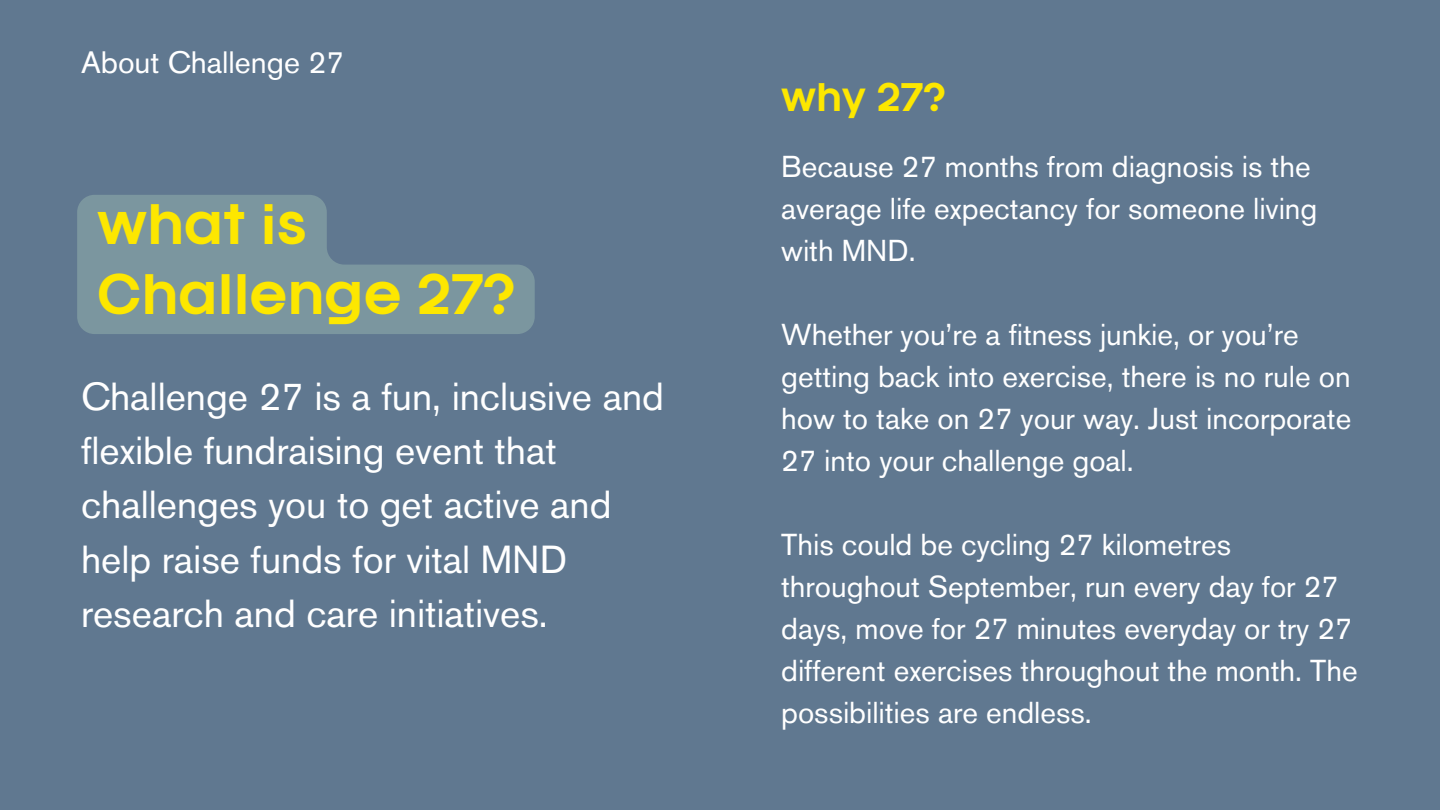
<style>
.page{position:relative;width:1440px;height:810px;background:#607890}
.page>*{position:absolute;margin:0;border:0;box-sizing:border-box;transform-origin:0 0}
.t1{font:600 50px/69.8px "Franie";color:#fde700}
.t2{font:38.8px/54.3px "Akzidenz Grotesk BE";color:#fff}
.t3{font:600 35px "Franie";color:#fde700}
.t4{font:30.7px "Akzidenz Grotesk BE";color:#fff}
.t5{font:30px/42px "Akzidenz Grotesk BE";color:#fff}
</style>
<div class="page">
<svg style="left:77px;top:195px;width:458px;height:139px;fill:#7b969f"></svg>
<p class="t4" style="left:81px;top:44px;width:265px">About Challenge 27</p>
<p class="t1" style="left:97px;top:194px;width:419px">what is<br>Challenge 27?</p>
<p class="t2" style="left:81px;top:369px;width:585px">Challenge 27 is a fun, inclusive and flexible fundraising event that challenges you to get active and help raise funds for vital MND research and care initiatives.</p>
<p class="t3" style="left:781px;top:83px;width:166px">why 27?</p>
<p class="t5" style="left:781px;top:145px;width:538px">Because 27 months from diagnosis is the average life expectancy for someone living with MND.</p>
<h2 class="t5" style="left:781px;top:313px;width:572px">Whether you’re a fitness junkie, or you’re getting back into exercise, there is no rule on how to take on 27 your way. Just incorporate 27 into your challenge goal.</h2>
<h2 class="t5" style="left:781px;top:523px;width:578px">This could be cycling 27 kilometres throughout September, run every day for 27 days, move for 27 minutes everyday or try 27 different exercises throughout the month. The possibilities are endless.</h2>
</div>
